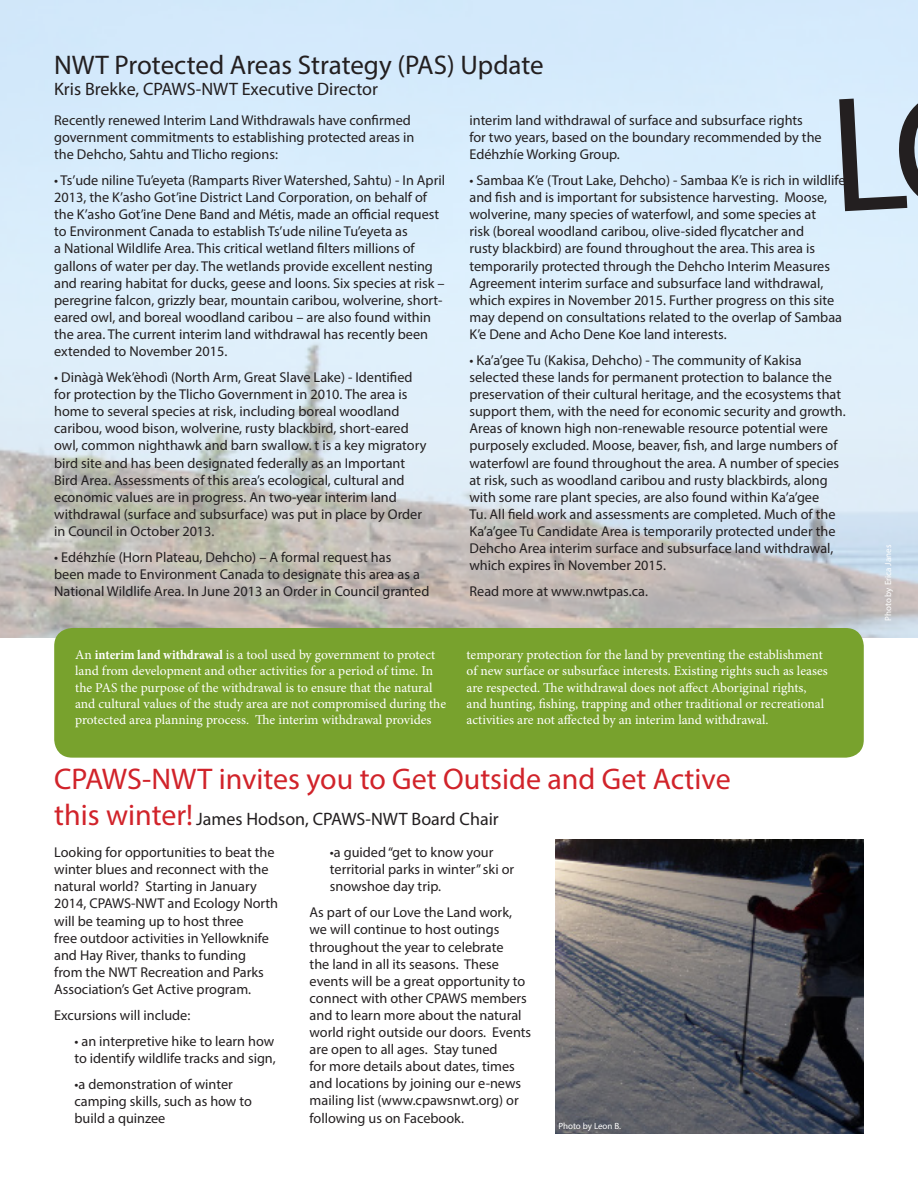
<style>
.page{position:relative;width:918px;height:1188px;background:#fff}
.page>*{position:absolute;margin:0;border:0;box-sizing:border-box;transform-origin:0 0}
.t1{font:30px "Myriad Pro";color:#d1232a}
.t2{font:27px "Myriad Pro";color:#231f20}
.t3{font:18px "Myriad Pro";color:#231f20}
.t4{font:14.25px/17.1px "Myriad Pro";color:#231f20}
.t5{font:13.5px/16.2px "Minion Pro";color:#fff}
.t6{font:9px "Myriad Pro";color:#fff}
.s1{font-weight:700;font-stretch:condensed}
.s2{font-size:30px;color:#d1232a}
</style>
<div class="page">
<img style="left:555px;top:840px;width:309px;height:294px">
<div style="left:54px;top:628px;width:810px;height:130px;background:#78a22d;border-radius:18px"></div>
<div style="left:839px;top:96px;width:68px;height:115px;background:#d9edfd"></div>
<p class="t2" style="left:54px;top:48px;width:491px">NWT Protected Areas Strategy (PAS) Update</p>
<p class="t3" style="left:54px;top:78px;width:326px">Kris Brekke, CPAWS-NWT Executive Director</p>
<p class="t4" style="left:54px;top:111px;width:362px">Recently renewed Interim Land Withdrawals have confirmed government commitments to establishing protected areas in the Dehcho, Sahtu and Tlicho regions:</p>
<p class="t4" style="left:54px;top:172px;width:392px">• Ts’ude niline Tu’eyeta (Ramparts River Watershed, Sahtu) - In April 2013, the K’asho Got’ine District Land Corporation, on behalf of the K’asho Got’ine Dene Band and Métis, made an official request to Environment Canada to establish Ts’ude niline Tu’eyeta as<br>a National Wildlife Area. This critical wetland filters millions of gallons of water per day. The wetlands provide excellent nesting and rearing habitat for ducks, geese and loons. Six species at risk – peregrine falcon, grizzly bear, mountain caribou, wolverine, short&shy;eared owl, and boreal woodland caribou – are also found within the area. The current interim land withdrawal has recently been extended to November 2015.</p>
<p class="t4" style="left:54px;top:369px;width:374px">• Dinàgà Wek’èhodì (North Arm, Great Slave Lake) - Identified for protection by the Tlicho Government in 2010. The area is home to several species at risk, including boreal woodland caribou, wood bison, wolverine, rusty blackbird, short-eared owl, common nighthawk and barn swallow. t is a key migratory bird site and has been designated federally as an Important Bird Area. Assessments of this area’s ecological, cultural and economic values are in progress. An two-year interim land withdrawal (surface and subsurface) was put in place by Order in Council in October 2013.</p>
<p class="t4" style="left:54px;top:548px;width:377px">• Edéhzhíe (Horn Plateau, Dehcho) – A formal request has<br>been made to Environment Canada to designate this area as a<br>National Wildlife Area. In June 2013 an Order in Council granted</p>
<p class="t4" style="left:469px;top:111px;width:354px">interim land withdrawal of surface and subsurface rights for two years, based on the boundary recommended by the<br>Edéhzhíe Working Group.</p>
<p class="t4" style="left:469px;top:172px;width:378px">• Sambaa K’e (Trout Lake, Dehcho) - Sambaa K’e is rich in wildlife and fish and is important for subsistence harvesting. Moose, wolverine, many species of waterfowl, and some species at<br>risk (boreal woodland caribou, olive-sided flycatcher and<br>rusty blackbird) are found throughout the area. This area is temporarily protected through the Dehcho Interim Measures Agreement interim surface and subsurface land withdrawal, which expires in November 2015. Further progress on this site may depend on consultations related to the overlap of Sambaa K’e Dene and Acho Dene Koe land interests.</p>
<p class="t4" style="left:469px;top:351px;width:378px">• Ka’a’gee Tu (Kakisa, Dehcho) - The community of Kakisa selected these lands for permanent protection to balance the preservation of their cultural heritage, and the ecosystems that support them, with the need for economic security and growth.<br>Areas of known high non-renewable resource potential were purposely excluded. Moose, beaver, fish, and large numbers of waterfowl are found throughout the area. A number of species at risk, such as woodland caribou and rusty blackbirds, along with some rare plant species, are also found within Ka’a’gee<br>Tu. All field work and assessments are completed. Much of the Ka’a’gee Tu Candidate Area is temporarily protected under the Dehcho Area interim surface and subsurface land withdrawal, which expires in November 2015.</p>
<p class="t4" style="left:469px;top:583px;width:180px">Read more at www.nwtpas.ca.</p>
<p class="t5" style="left:75px;top:647px;width:373px">An <span class="s1">interim land withdrawal</span> is a tool used by government to protect land from development and other activities for a period of time. In the PAS the purpose of the withdrawal is to ensure that the natural and cultural values of the study area are not compromised during the protected area planning process. The interim withdrawal provides</p>
<p class="t5" style="left:467px;top:647px;width:363px">temporary protection for the land by preventing the establishment of new surface or subsurface interests. Existing rights such as leases are respected. The withdrawal does not affect Aboriginal rights, and hunting, fishing, trapping and other traditional or recreational activities are not affected by an interim land withdrawal.</p>
<p class="t1" style="left:54px;top:760px;width:678px">CPAWS-NWT invites you to Get Outside and Get Active</p>
<p class="t3" style="left:54px;top:808px;width:446px"><span class="s2">this winter!</span> James Hodson, CPAWS-NWT Board Chair</p>
<p class="t4" style="left:54px;top:844px;width:225px">Looking for opportunities to beat the winter blues and reconnect with the natural world? Starting in January 2014, CPAWS-NWT and Ecology North will be teaming up to host three<br>free outdoor activities in Yellowknife and Hay River, thanks to funding<br>from the NWT Recreation and Parks Association’s Get Active program.</p>
<p class="t4" style="left:54px;top:1006px;width:138px">Excursions will include:</p>
<p class="t4" style="left:74px;top:1032px;width:203px">• an interpretive hike to learn how to identify wildlife tracks and sign,</p>
<p class="t4" style="left:74px;top:1076px;width:179px">•a demonstration of winter camping skills, such as how to build a quinzee</p>
<p class="t4" style="left:330px;top:844px;width:186px">•a guided “get to know your territorial parks in winter” ski or snowshoe day trip.</p>
<p class="t4" style="left:310px;top:904px;width:223px">As part of our Love the Land work, we will continue to host outings throughout the year to celebrate<br>the land in all its seasons. These events will be a great opportunity to connect with other CPAWS members and to learn more about the natural world right outside our doors. Events are open to all ages. Stay tuned<br>for more details about dates, times and locations by joining our e-news mailing list (www.cpawsnwt.org) or following us on Facebook.</p>
<p class="t6" style="left:558px;top:1120px;width:64px">Photo by Leon B.</p>
<p class="t6" style="left:883px;top:621px;width:78px;rotate:-90deg">Photo by Erica Janes</p>
</div>
